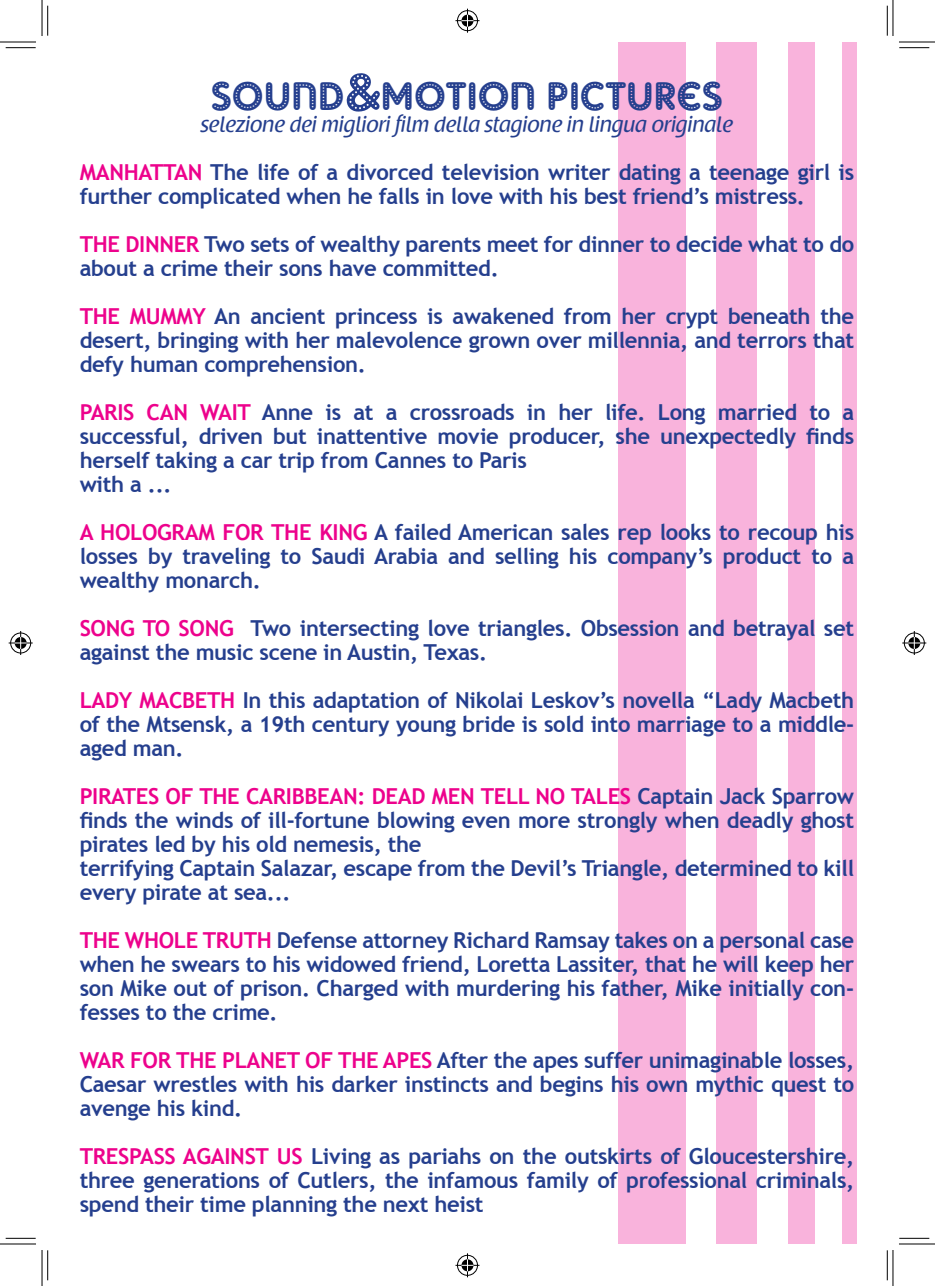
<style>
.page{position:relative;width:935px;height:1286px;background:#fff}
.page>*{position:absolute;margin:0;border:0;box-sizing:border-box;transform-origin:0 0}
.t1{font:40px "Adam Gorry Lights";color:#253f8e}
.t2{font:700 22px/24px "Trebuchet MS";letter-spacing:-.015em;color:#253f8e;text-align:justify}
.t3{font:22px "Raspoutine Classic";letter-spacing:-.01em;color:#253f8e}
.s1{font-size:52px}
.s2{color:#ed028c}
</style>
<div class="page">
<div style="left:618px;top:42px;width:68px;height:1202px;background:#f9b3dc"></div>
<div style="left:716px;top:42px;width:40px;height:1202px;background:#f9b3dc"></div>
<div style="left:788px;top:42px;width:26px;height:1202px;background:#f9b3dc"></div>
<div style="left:842px;top:42px;width:14px;height:1202px;background:#f9b3dc"></div>
<hr style="left:6px;top:47px;width:30px;height:1px;background:#000">
<hr style="left:899px;top:47px;width:30px;height:1px;background:#000">
<hr style="left:6px;top:1238px;width:30px;height:1px;background:#000">
<hr style="left:899px;top:1238px;width:30px;height:1px;background:#000">
<hr style="left:47px;top:6px;width:1px;height:30px;background:#000">
<hr style="left:47px;top:1250px;width:1px;height:30px;background:#000">
<hr style="left:886px;top:6px;width:1px;height:30px;background:#000">
<hr style="left:886px;top:1250px;width:1px;height:30px;background:#000">
<hr style="left:0;top:42px;width:36px;height:1px;background:#000">
<hr style="left:898px;top:42px;width:36px;height:1px;background:#000">
<hr style="left:0;top:1244px;width:36px;height:1px;background:#000">
<hr style="left:898px;top:1244px;width:36px;height:1px;background:#000">
<hr style="left:42px;top:0;width:1px;height:36px;background:#000">
<hr style="left:42px;top:1250px;width:1px;height:36px;background:#000">
<hr style="left:892px;top:0;width:1px;height:36px;background:#000">
<hr style="left:892px;top:1250px;width:1px;height:36px;background:#000">
<svg style="left:455px;top:9px;width:24px;height:24px"></svg>
<svg style="left:455px;top:1253px;width:24px;height:24px"></svg>
<svg style="left:9px;top:631px;width:24px;height:24px"></svg>
<svg style="left:902px;top:631px;width:24px;height:24px"></svg>
<p class="t1" style="left:211px;top:73px;width:513px">SOUND<span class="s1">&amp;</span>MOTION PICTURES</p>
<p class="t3" style="left:201px;top:112px;width:533px">selezione dei migliori film della stagione in lingua originale</p>
<p class="t2" style="left:80px;top:161px;width:775px"><span class="s2">MANHATTAN</span> The life of a divorced television writer dating a teenage girl is further complicated when he falls in love with his best friend’s mistress.</p>
<p class="t2" style="left:80px;top:233px;width:776px"><span class="s2">THE DINNER</span> Two sets of wealthy parents meet for dinner to decide what to do about a crime their sons have committed.</p>
<p class="t2" style="left:80px;top:305px;width:775px"><span class="s2">THE MUMMY</span> An ancient princess is awakened from her crypt beneath the desert, bringing with her malevolence grown over millennia, and terrors that defy human comprehension.</p>
<p class="t2" style="left:80px;top:401px;width:776px"><span class="s2">PARIS CAN WAIT</span> Anne is at a crossroads in her life. Long married to a successful, driven but inattentive movie producer, she unexpectedly finds herself taking a car trip from Cannes to Paris</p>
<p class="t2" style="left:80px;top:473px;width:93px">with a ...</p>
<p class="t2" style="left:80px;top:521px;width:775px"><span class="s2">A HOLOGRAM FOR THE KING</span> A failed American sales rep looks to recoup his losses by traveling to Saudi Arabia and selling his company’s product to a wealthy monarch.</p>
<p class="t2" style="left:80px;top:617px;width:775px"><span class="s2">SONG TO SONG</span> Two intersecting love triangles. Obsession and betrayal set against the music scene in Austin, Texas.</p>
<p class="t2" style="left:80px;top:689px;width:776px"><span class="s2">LADY MACBETH</span> In this adaptation of Nikolai Leskov’s novella “Lady Macbeth of the Mtsensk, a 19th century young bride is sold into marriage to a middle&shy;aged man.</p>
<p class="t2" style="left:80px;top:785px;width:776px"><span class="s2">PIRATES OF THE CARIBBEAN: DEAD MEN TELL NO TALES</span> Captain Jack Sparrow finds the winds of ill-fortune blowing even more strongly when deadly ghost pirates led by his old nemesis, the</p>
<p class="t2" style="left:80px;top:857px;width:775px">terrifying Captain Salazar, escape from the Devil’s Triangle, determined to kill every pirate at sea...</p>
<p class="t2" style="left:80px;top:929px;width:776px"><span class="s2">THE WHOLE TRUTH</span> Defense attorney Richard Ramsay takes on a personal case when he swears to his widowed friend, Loretta Lassiter, that he will keep her son Mike out of prison. Charged with murdering his father, Mike initially con&shy;fesses to the crime.</p>
<p class="t2" style="left:80px;top:1049px;width:776px"><span class="s2">WAR FOR THE PLANET OF THE APES</span> After the apes suffer unimaginable losses, Caesar wrestles with his darker instincts and begins his own mythic quest to avenge his kind.</p>
<p class="t2" style="left:80px;top:1145px;width:776px"><span class="s2">TRESPASS AGAINST US</span> Living as pariahs on the outskirts of Gloucestershire, three generations of Cutlers, the infamous family of professional criminals, spend their time planning the next heist</p>
</div>
